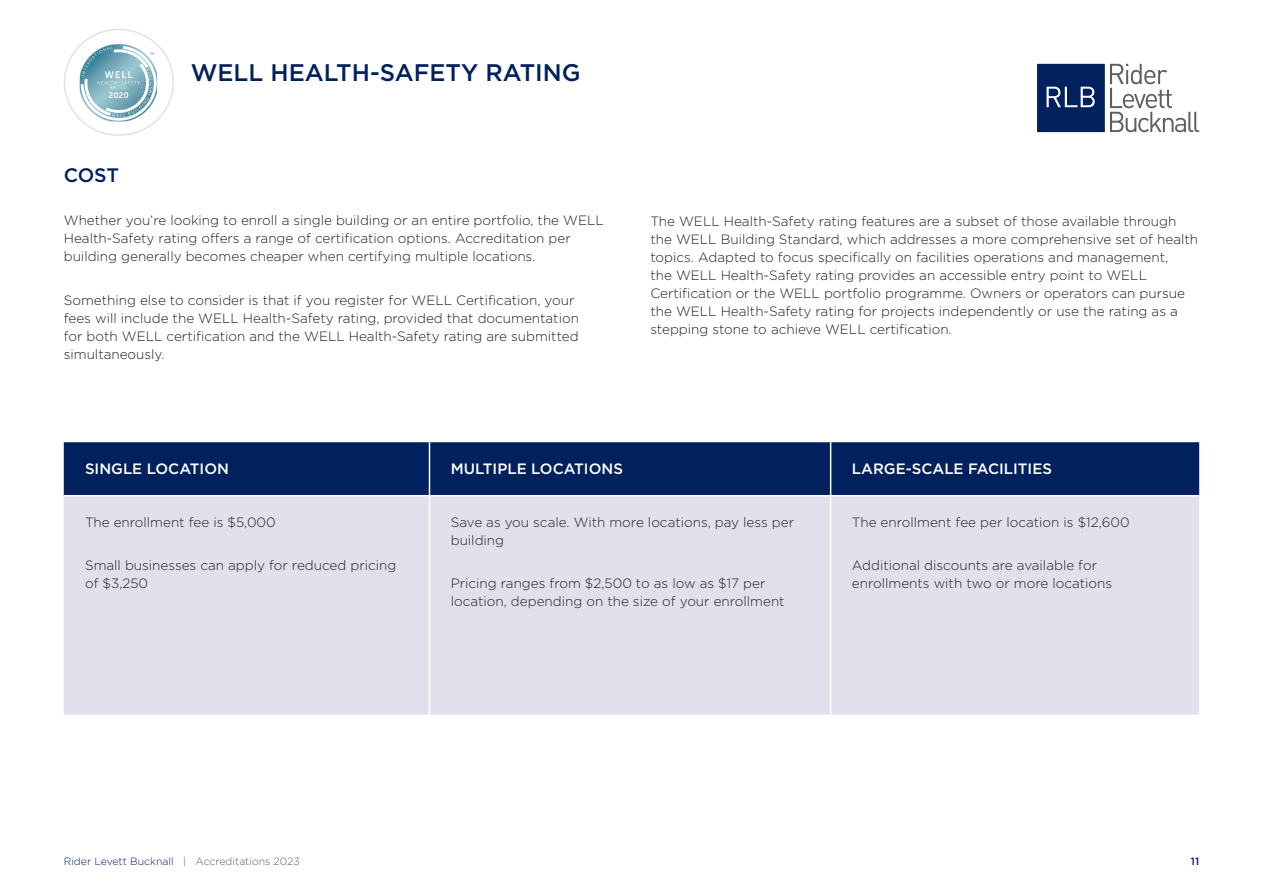
<style>
.page{position:relative;width:1263px;height:893px;background:#fff}
.page>*{position:absolute;margin:0;border:0;box-sizing:border-box;transform-origin:0 0}
.t1{font:500 24px "Gotham";color:#00215d}
.Heading_2{font:500 19.5px "Gotham";color:#00215d}
.Heading_3{font:500 15px "Gotham";color:#fff}
.Body_text{font:300 13.5px/18px "Gotham";color:#231f20}
.t2{font:300 10.5px "Gotham";color:#00215d}
.t3{font:500 10.5px "Gotham";color:#00215d}
.s1{color:#5f5f62}
</style>
<div class="page">
<svg style="left:1037px;top:64px;width:162px;height:68px"></svg>
<img style="left:80px;top:44px;width:77px;height:78px">
<div style="left:64px;top:29px;width:110px;height:107px;border:2px solid #e0e1ed;border-radius:50%"></div>
<div style="left:64px;top:442px;width:1135px;height:53px;background:#00215d"></div>
<div style="left:64px;top:496px;width:1135px;height:219px;background:#e0e1ed"></div>
<hr style="left:429px;top:442px;width:1px;height:53px;background:#fff">
<hr style="left:830px;top:442px;width:1px;height:53px;background:#fff">
<hr style="left:429px;top:496px;width:1px;height:219px;background:#fff">
<hr style="left:830px;top:496px;width:1px;height:219px;background:#fff">
<h1 class="t1" style="left:191px;top:59px;width:391px">WELL HEALTH-SAFETY RATING</h1>
<p class="Heading_2" style="left:64px;top:164px;width:57px">COST</p>
<p class="Body_text" style="left:64px;top:211px;width:541px">Whether you’re looking to enroll a single building or an entire portfolio, the WELL<br>Health-Safety rating offers a range of certification options. Accreditation per building generally becomes cheaper when certifying multiple locations.</p>
<p class="Body_text" style="left:64px;top:291px;width:517px">Something else to consider is that if you register for WELL Certification, your fees will include the WELL Health-Safety rating, provided that documentation for both WELL certification and the WELL Health-Safety rating are submitted simultaneously.</p>
<p class="Body_text" style="left:650px;top:212px;width:549px">The WELL Health-Safety rating features are a subset of those available through the WELL Building Standard, which addresses a more comprehensive set of health topics. Adapted to focus specifically on facilities operations and management,<br>the WELL Health-Safety rating provides an accessible entry point to WELL Certification or the WELL portfolio programme. Owners or operators can pursue the WELL Health-Safety rating for projects independently or use the rating as a stepping stone to achieve WELL certification.</p>
<p class="Heading_3" style="left:85px;top:461px;width:145px">SINGLE LOCATION</p>
<p class="Heading_3" style="left:451px;top:461px;width:174px">MULTIPLE LOCATIONS</p>
<p class="Heading_3" style="left:852px;top:461px;width:202px">LARGE-SCALE FACILITIES</p>
<p class="Body_text" style="left:85px;top:513px;width:192px">The enrollment fee is $5,000</p>
<p class="Body_text" style="left:85px;top:556px;width:313px">Small businesses can apply for reduced pricing of $3,250</p>
<p class="Body_text" style="left:451px;top:513px;width:345px">Save as you scale. With more locations, pay less per building</p>
<p class="Body_text" style="left:451px;top:574px;width:335px">Pricing ranges from $2,500 to as low as $17 per location, depending on the size of your enrollment</p>
<p class="Body_text" style="left:852px;top:513px;width:279px">The enrollment fee per location is $12,600</p>
<p class="Body_text" style="left:852px;top:556px;width:262px">Additional discounts are available for enrollments with two or more locations</p>
<p class="t2" style="left:64px;top:855px;width:237px">Rider Levett Bucknall <span class="s1">| Accreditations 2023</span></p>
<p class="t3" style="left:1191px;top:855px;width:10px">11</p>
</div>
